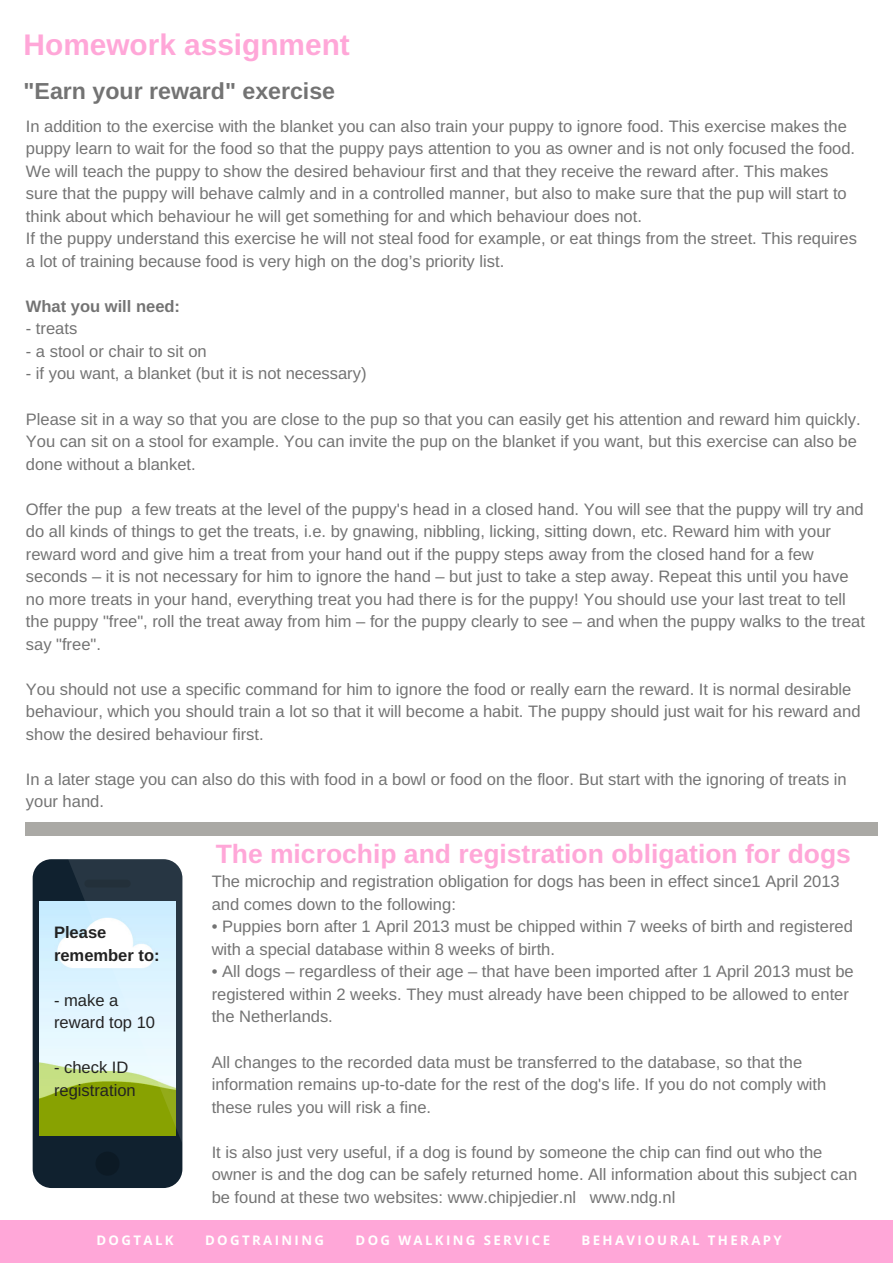
<style>
.page{position:relative;width:893px;height:1263px;background:#fff}
.page>*{position:absolute;margin:0;border:0;box-sizing:border-box;transform-origin:0 0}
.t1{font:700 29.85px "Arimo";color:#ffa7d8}
.t2{font:700 26.55px "Arimo";color:#ffa7d8}
.t3{font:700 23.25px "Arimo";color:#737373}
.t4{font:16.5px/22.5px "Arimo";color:#737373}
.t5{font:16.5px/22.5px "Arimo";color:#222}
.t6{font:700 16.5px/22.5px "Arimo";color:#222}
.t7{font:700 16.5px "Arimo";color:#737373}
.t8{font:700 13.2px "Open Sans";letter-spacing:.18em;color:#fff}
</style>
<div class="page">
<div style="left:0;top:1219px;width:893px;height:44px;background:#ffa7d8"></div>
<div style="left:33px;top:859px;width:149px;height:329px;background:#10212f;border-radius:19px"></div>
<img style="left:40px;top:901px;width:28px;height:235px">
<svg style="left:68px;top:859px;width:114px;height:283px"></svg>
<div style="left:25px;top:822px;width:853px;height:13px;background:#aaa9a5"></div>
<h1 class="t1" style="left:24px;top:28px;width:328px">Homework assignment</h1>
<h3 class="t3" style="left:24px;top:78px;width:313px">"Earn your reward" exercise</h3>
<p class="t4" style="left:26px;top:115px;width:832px">In addition to the exercise with the blanket you can also train your puppy to ignore food. This exercise makes the puppy learn to wait for the food so that the puppy pays attention to you as owner and is not only focused the food.<br>We will teach the puppy to show the desired behaviour first and that they receive the reward after. This makes sure that the puppy will behave calmly and in a controlled manner, but also to make sure that the pup will start to think about which behaviour he will get something for and which behaviour does not.<br>If the puppy understand this exercise he will not steal food for example, or eat things from the street. This requires a lot of training because food is very high on the dog’s priority list.</p>
<p class="t7" style="left:26px;top:297px;width:156px">What you will need:</p>
<p class="t4" style="left:26px;top:317px;width:53px">- treats</p>
<p class="t4" style="left:26px;top:340px;width:182px">- a stool or chair to sit on</p>
<p class="t4" style="left:26px;top:362px;width:342px">- if you want, a blanket (but it is not necessary)</p>
<p class="t4" style="left:26px;top:408px;width:836px">Please sit in a way so that you are close to the pup so that you can easily get his attention and reward him quickly.<br>You can sit on a stool for example. You can invite the pup on the blanket if you want, but this exercise can also be done without a blanket.</p>
<p class="t4" style="left:26px;top:498px;width:841px">Offer the pup a few treats at the level of the puppy's head in a closed hand. You will see that the puppy will try and do all kinds of things to get the treats, i.e. by gnawing, nibbling, licking, sitting down, etc. Reward him with your reward word and give him a treat from your hand out if the puppy steps away from the closed hand for a few seconds – it is not necessary for him to ignore the hand – but just to take a step away. Repeat this until you have no more treats in your hand, everything treat you had there is for the puppy! You should use your last treat to tell the puppy "free", roll the treat away from him – for the puppy clearly to see – and when the puppy walks to the treat say "free".</p>
<p class="t4" style="left:26px;top:678px;width:836px">You should not use a specific command for him to ignore the food or really earn the reward. It is normal desirable behaviour, which you should train a lot so that it will become a habit. The puppy should just wait for his reward and show the desired behaviour first.</p>
<p class="t4" style="left:26px;top:768px;width:822px">In a later stage you can also do this with food in a bowl or food on the floor. But start with the ignoring of treats in your hand.</p>
<p class="t6" style="left:54px;top:921px;width:107px">Please remember to:</p>
<p class="t5" style="left:54px;top:988px;width:103px">- make a reward top 10</p>
<p class="t5" style="left:54px;top:1056px;width:83px">- check ID registration</p>
<h2 class="t2" style="left:216px;top:838px;width:637px">The microchip and registration obligation for dogs</h2>
<p class="t4" style="left:212px;top:870px;width:630px">The microchip and registration obligation for dogs has been in effect since1 April 2013 and comes down to the following:</p>
<p class="t4" style="left:212px;top:915px;width:643px">• Puppies born after 1 April 2013 must be chipped within 7 weeks of birth and registered with a special database within 8 weeks of birth.</p>
<p class="t4" style="left:212px;top:960px;width:644px">• All dogs – regardless of their age – that have been imported after 1 April 2013 must be registered within 2 weeks. They must already have been chipped to be allowed to enter the Netherlands.</p>
<p class="t4" style="left:212px;top:1050px;width:616px">All changes to the recorded data must be transferred to the database, so that the information remains up-to-date for the rest of the dog's life. If you do not comply with these rules you will risk a fine.</p>
<p class="t4" style="left:212px;top:1140px;width:647px">It is also just very useful, if a dog is found by someone the chip can find out who the owner is and the dog can be safely returned home. All information about this subject can be found at these two websites: www.chipjedier.nl www.ndg.nl</p>
<p class="t8" style="left:96px;top:1231px;width:79px">DOGTALK</p>
<p class="t8" style="left:205px;top:1231px;width:121px">DOGTRAINING</p>
<p class="t8" style="left:355px;top:1231px;width:196px">DOG WALKING SERVICE</p>
<p class="t8" style="left:582px;top:1231px;width:202px">BEHAVIOURAL THERAPY</p>
</div>
